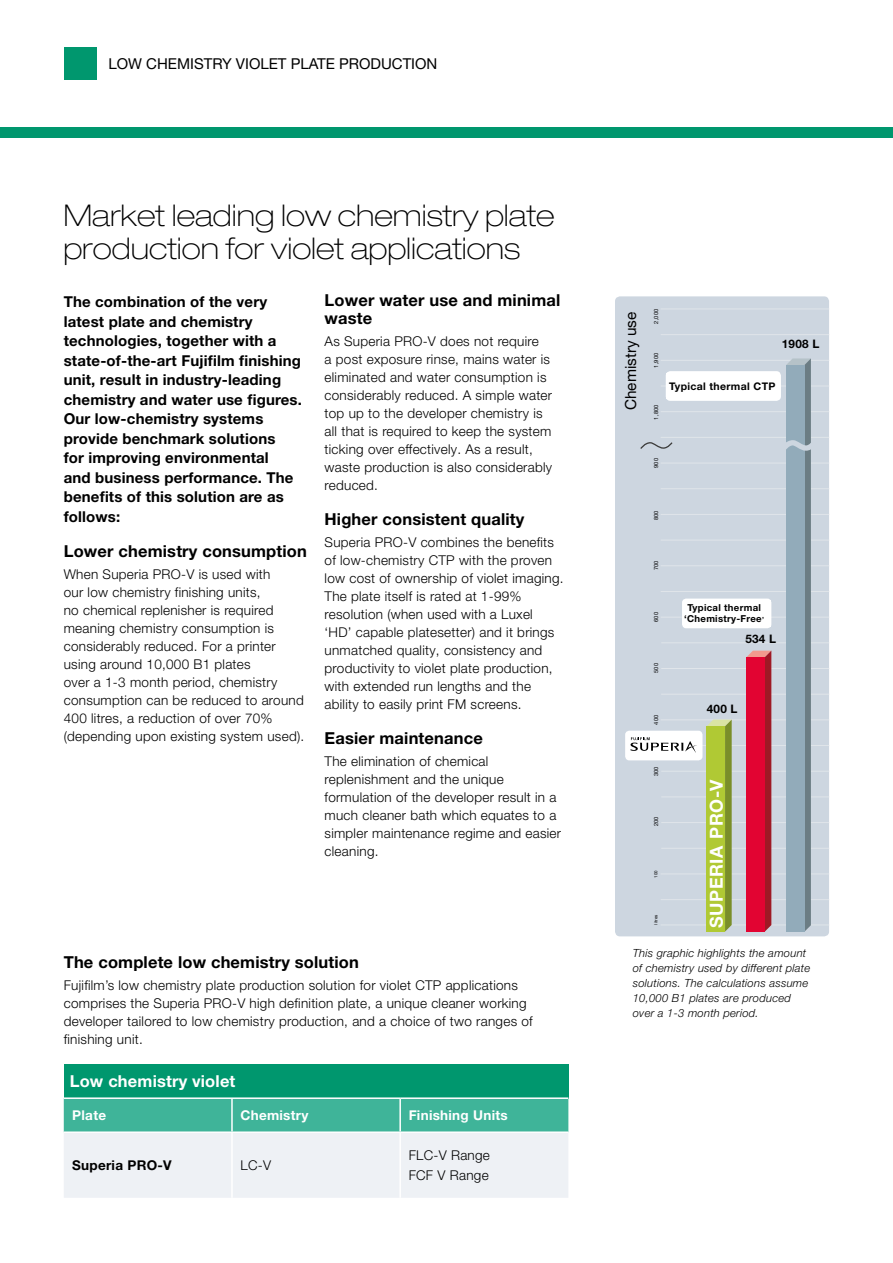
<style>
.page{position:relative;width:893px;height:1263px;background:#fff}
.page>*{position:absolute;margin:0;border:0;box-sizing:border-box;transform-origin:0 0}
.Page_-_header{font:100 expanded 30px/33px "Helvetica Neue LT Pro";color:#000}
.t1{font:700 18px "Helvetica Neue LT Pro";letter-spacing:.03em;color:#fff}
.Page_-_para_heading{font:700 16.5px/18px "Helvetica Neue LT Pro";letter-spacing:.01em;color:#000}
.Page_-_para_heading-2{font:700 16.5px "Helvetica Neue LT Pro";letter-spacing:.01em;color:#fff}
.t2{font:15.3px "Helvetica Neue LT Pro";color:#000}
.Page_-_intro_paragra{font:700 15px/19.5px "Helvetica Neue LT Pro";letter-spacing:.01em;color:#000}
.t3{font:15px "Helvetica Neue LT Pro";color:#000}
.Page_-_body_text{font:300 13.5px/18px "Helvetica Neue LT Pro";letter-spacing:.02em;color:#000}
.Table_head{font:700 13.5px "Helvetica Neue LT Pro";letter-spacing:.02em;color:#fff}
.Table_-_light_text{font:300 13.5px/19.5px "Helvetica Neue LT Pro";letter-spacing:.02em;color:#000}
.Table_-_light_text-2{font:700 13.5px "Helvetica Neue LT Pro";letter-spacing:.02em;color:#000}
.t4{font:700 11.7px "Helvetica Neue LT Pro";letter-spacing:.02em;color:#000}
.Page_-_captions{font:italic 300 11.25px/15px "Helvetica Neue LT Pro";letter-spacing:.02em;color:#000}
.t5{font:700 10.5px "Helvetica Neue LT Pro";letter-spacing:.03em;color:#000}
.t6{font:700 9.6px/11.4px "Helvetica Neue LT Pro";letter-spacing:.03em;color:#000;text-align:center}
.t7{font:5.7px "Helvetica Neue LT Pro";letter-spacing:.03em;color:#000}
.t8{font:4.35px "Helvetica Neue LT Pro";letter-spacing:.03em;color:#000}
.s1{font-size:7.05px}
</style>
<div class="page">
<div style="left:0;top:128px;width:893px;height:10px;background:#00976e"></div>
<div style="left:64px;top:47px;width:33px;height:33px;background:#00976e"></div>
<hr style="left:892px;top:731px;width:1px;height:532px;background:#c0e0d5">
<div style="left:64px;top:1064px;width:504px;height:34px;background:#00976e"></div>
<svg style="left:64px;top:1099px;width:504px;height:99px;background:#b4dcd6"></svg>
<hr style="left:231px;top:1133px;width:2px;height:65px;background:#fff">
<hr style="left:399px;top:1133px;width:2px;height:65px;background:#fff">
<hr style="left:64px;top:1097px;width:168px;height:2px;background:#fff">
<hr style="left:232px;top:1097px;width:168px;height:2px;background:#fff">
<hr style="left:231px;top:1099px;width:2px;height:32px;background:#fff">
<hr style="left:400px;top:1097px;width:168px;height:2px;background:#fff">
<hr style="left:399px;top:1099px;width:2px;height:32px;background:#fff">
<hr style="left:64px;top:1131px;width:168px;height:2px;background:#fff">
<hr style="left:232px;top:1131px;width:168px;height:2px;background:#fff">
<hr style="left:400px;top:1131px;width:168px;height:2px;background:#fff">
<div style="left:615px;top:296px;width:214px;height:640px;background:#cdd6e0;border-radius:5px"></div>
<hr style="left:661px;top:873px;width:168px;height:1px;background:#e0e5ea">
<hr style="left:661px;top:848px;width:168px;height:1px;background:#e0e5ea">
<hr style="left:661px;top:822px;width:168px;height:1px;background:#e0e5ea">
<hr style="left:661px;top:796px;width:168px;height:1px;background:#e0e5ea">
<hr style="left:661px;top:771px;width:168px;height:1px;background:#e0e5ea">
<hr style="left:661px;top:745px;width:168px;height:1px;background:#e0e5ea">
<hr style="left:661px;top:719px;width:168px;height:1px;background:#e0e5ea">
<hr style="left:661px;top:694px;width:168px;height:1px;background:#e0e5ea">
<hr style="left:661px;top:668px;width:168px;height:1px;background:#e0e5ea">
<hr style="left:661px;top:642px;width:168px;height:1px;background:#e0e5ea">
<hr style="left:661px;top:617px;width:168px;height:1px;background:#e0e5ea">
<hr style="left:661px;top:591px;width:168px;height:1px;background:#e0e5ea">
<hr style="left:661px;top:565px;width:168px;height:1px;background:#e0e5ea">
<hr style="left:661px;top:540px;width:168px;height:1px;background:#e0e5ea">
<hr style="left:661px;top:514px;width:168px;height:1px;background:#e0e5ea">
<hr style="left:661px;top:488px;width:168px;height:1px;background:#e0e5ea">
<hr style="left:661px;top:463px;width:168px;height:1px;background:#e0e5ea">
<hr style="left:661px;top:437px;width:168px;height:1px;background:#e0e5ea">
<hr style="left:661px;top:411px;width:168px;height:1px;background:#e0e5ea">
<hr style="left:661px;top:386px;width:168px;height:1px;background:#e0e5ea">
<hr style="left:661px;top:360px;width:168px;height:1px;background:#e0e5ea">
<hr style="left:661px;top:334px;width:168px;height:1px;background:#e0e5ea">
<hr style="left:661px;top:899px;width:168px;height:1px;background:#e0e5ea">
<hr style="left:661px;top:924px;width:168px;height:1px;background:#e0e5ea">
<hr style="left:661px;top:309px;width:168px;height:1px;background:#e0e5ea">
<svg style="left:707px;top:720px;width:25px;height:211px;background:#86993e"></svg>
<div style="left:707px;top:726px;width:18px;height:205px;background:#b0c934"></div>
<svg style="left:747px;top:650px;width:24px;height:282px;background:#a42731"></svg>
<div style="left:746px;top:657px;width:19px;height:275px;background:#e20432"></div>
<div style="left:666px;top:371px;width:115px;height:30px;background:#fff;border-radius:5px"></div>
<div style="left:666px;top:373px;width:112px;height:26px;background:#fff"></div>
<div style="left:682px;top:599px;width:89px;height:29px;background:#fff;border-radius:4px"></div>
<div style="left:684px;top:600px;width:87px;height:26px;background:#fff"></div>
<div style="left:625px;top:731px;width:77px;height:29px;background:#fff;border-radius:4px"></div>
<svg style="left:630px;top:737px;width:67px;height:16px"></svg>
<svg style="left:778px;top:358px;width:33px;height:574px"></svg>
<svg style="left:640px;top:442px;width:33px;height:7px"></svg>
<p class="t3" style="left:108px;top:55px;width:330px">LOW CHEMISTRY VIOLET PLATE PRODUCTION</p>
<p class="Page_-_header" style="left:63px;top:199px;width:493px">Market leading low chemistry plate production for violet applications</p>
<p class="Page_-_intro_paragra" style="left:64px;top:292px;width:240px">The combination of the very latest plate and chemistry technologies, together with a state-of-the-art Fujifilm finishing unit, result in industry-leading chemistry and water use figures.<br>Our low-chemistry systems provide benchmark solutions<br>for improving environmental<br>and business performance. The benefits of this solution are as follows:</p>
<p class="Page_-_para_heading" style="left:64px;top:541px;width:245px">Lower chemistry consumption</p>
<p class="Page_-_body_text" style="left:64px;top:565px;width:242px">When Superia PRO-V is used with<br>our low chemistry finishing units,<br>no chemical replenisher is required meaning chemistry consumption is considerably reduced. For a printer using around 10,000 B1 plates<br>over a 1-3 month period, chemistry consumption can be reduced to around 400 litres, a reduction of over 70% (depending upon existing system used).</p>
<p class="Page_-_para_heading" style="left:325px;top:290px;width:237px">Lower water use and minimal waste</p>
<p class="Page_-_body_text" style="left:325px;top:332px;width:229px">As Superia PRO-V does not require<br>a post exposure rinse, mains water is eliminated and water consumption is considerably reduced. A simple water top up to the developer chemistry is all that is required to keep the system ticking over effectively. As a result, waste production is also considerably reduced.</p>
<p class="Page_-_para_heading" style="left:325px;top:509px;width:201px">Higher consistent quality</p>
<p class="Page_-_body_text" style="left:325px;top:533px;width:241px">Superia PRO-V combines the benefits of low-chemistry CTP with the proven low cost of ownership of violet imaging.<br>The plate itself is rated at 1-99% resolution (when used with a Luxel<br>‘HD’ capable platesetter) and it brings unmatched quality, consistency and productivity to violet plate production, with extended run lengths and the ability to easily print FM screens.</p>
<p class="Page_-_para_heading" style="left:325px;top:729px;width:160px">Easier maintenance</p>
<p class="Page_-_body_text" style="left:325px;top:752px;width:238px">The elimination of chemical replenishment and the unique formulation of the developer result in a much cleaner bath which equates to a simpler maintenance regime and easier cleaning.</p>
<p class="Page_-_para_heading" style="left:64px;top:952px;width:297px">The complete low chemistry solution</p>
<p class="Page_-_body_text" style="left:64px;top:976px;width:470px">Fujifilm’s low chemistry plate production solution for violet CTP applications comprises the Superia PRO-V high definition plate, a unique cleaner working developer tailored to low chemistry production, and a choice of two ranges of finishing unit.</p>
<p class="Page_-_para_heading-2" style="left:70px;top:1071px;width:167px">Low chemistry violet</p>
<p class="Table_head" style="left:72px;top:1107px;width:35px">Plate</p>
<p class="Table_head" style="left:240px;top:1107px;width:69px">Chemistry</p>
<p class="Table_head" style="left:409px;top:1107px;width:100px">Finishing Units</p>
<p class="Table_-_light_text-2" style="left:72px;top:1156px;width:101px">Superia PRO-V</p>
<p class="Table_-_light_text" style="left:240px;top:1155px;width:32px">LC-V</p>
<p class="Table_-_light_text" style="left:409px;top:1145px;width:83px">FLC-V Range<br>FCF V Range</p>
<p class="t2" style="left:621px;top:410px;width:100px;rotate:-90deg">Chemistry use</p>
<p class="t7" style="left:653px;top:324px;width:16px;rotate:-90deg">2,000</p>
<p class="t7" style="left:653px;top:368px;width:16px;rotate:-90deg">1,900</p>
<p class="t7" style="left:653px;top:419px;width:16px;rotate:-90deg">1,800</p>
<p class="t4" style="left:782px;top:336px;width:39px">1908 L</p>
<p class="t5" style="left:669px;top:379px;width:108px">Typical thermal CTP</p>
<p class="t7" style="left:653px;top:468px;width:11px;rotate:-90deg">900</p>
<p class="t7" style="left:653px;top:520px;width:11px;rotate:-90deg">800</p>
<p class="t7" style="left:653px;top:570px;width:11px;rotate:-90deg">700</p>
<p class="t7" style="left:653px;top:622px;width:11px;rotate:-90deg">600</p>
<p class="t7" style="left:653px;top:673px;width:11px;rotate:-90deg">500</p>
<p class="t7" style="left:653px;top:725px;width:11px;rotate:-90deg">400</p>
<p class="t7" style="left:653px;top:776px;width:11px;rotate:-90deg">300</p>
<p class="t7" style="left:653px;top:826px;width:11px;rotate:-90deg">200</p>
<p class="t8" style="left:653px;top:878px;width:9px;rotate:-90deg">100</p>
<p class="t8" style="left:653px;top:924px;width:11px;rotate:-90deg">litres</p>
<p class="t6" style="left:684px;top:601px;width:81px">Typical thermal ‘Chemistry-Free<span class="s1">’</span></p>
<p class="t4" style="left:745px;top:631px;width:32px">534 L</p>
<p class="t4" style="left:707px;top:701px;width:32px">400 L</p>
<p class="t1" style="left:705px;top:928px;width:150px;rotate:-90deg">SUPERIA PRO-V</p>
<p class="Page_-_captions" style="left:633px;top:945px;width:179px">This graphic highlights the amount of chemistry used by different plate solutions. The calculations assume<br>10,000 B1 plates are produced over a 1-3 month period.</p>
</div>
